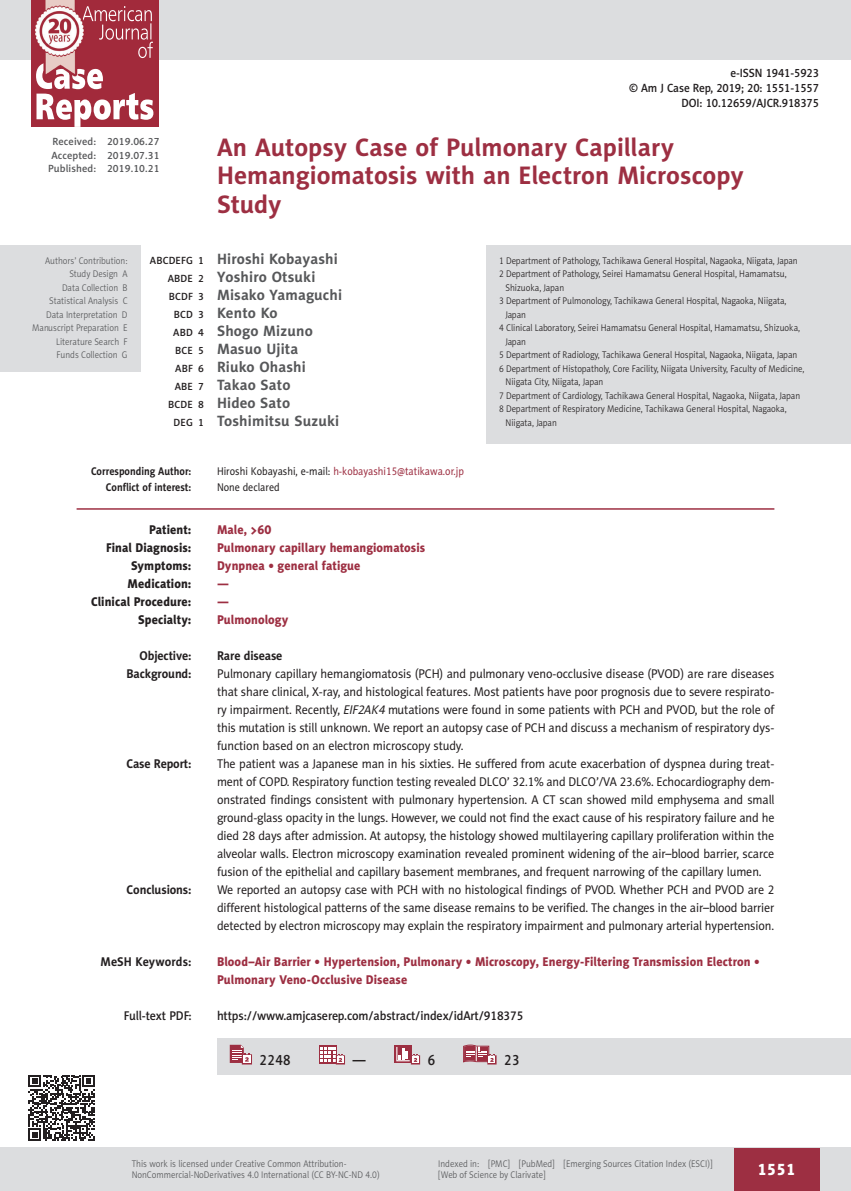
<style>
.page{position:relative;width:851px;height:1191px;background:#fff}
.page>*{position:absolute;margin:0;border:0;box-sizing:border-box;transform-origin:0 0}
.AJCR_Tytul{font:700 25.5px/28.5px "Naomi Sans EFN";color:#9d2f42}
.t1{font:16.5px "Naomi Sans EFN Heavy";color:#fff}
.AJCR_Autorzy{font:700 15px "Naomi Sans EFN";letter-spacing:.01em;color:#57585a}
.AJCR_dane{font:15px "Naomi Sans EFN Medium";letter-spacing:.03em;color:#231f20;scale:.9 1}
.AJCR_Summary_body{font:12.75px/18px "Naomi Sans EFN";letter-spacing:-.01em;color:#231f20;text-align:justify;scale:.95 1}
.AJCR_keywords{font:12.75px/18px "Naomi Sans EFN Heavy";letter-spacing:.005em;color:#9d2f42;scale:.95 1}
.AJCR_keywords-2{font:12.75px "Naomi Sans EFN Heavy";letter-spacing:.005em;color:#231f20;scale:.95 1}
.AJCR_full_text_pdf{font:12.75px "Naomi Sans EFN Medium";letter-spacing:-.01em;color:#231f20;scale:.95 1}
.AJCR_Summary_body-2{font:700 12.75px "Naomi Sans EFN";letter-spacing:-.01em;color:#231f20;scale:.95 1}
.AJCR_keywords-3{font:700 12.75px "Naomi Sans EFN";letter-spacing:.005em;color:#231f20;scale:.95 1}
.AJCR_full_text_pdf-2{font:12px "Naomi Sans EFN Medium";letter-spacing:-.01em;color:#231f20;scale:.95 1}
.AJCR_Adres{font:11.25px "Naomi Sans EFN";color:#9d2f42;scale:.9 1}
.AJCR_Adres-2{font:700 11.25px "Naomi Sans EFN";color:#231f20;scale:.9 1}
.AJCR_Adres-3{font:11.25px "Naomi Sans EFN";color:#231f20;scale:.9 1}
.t2{font:10.5px "Naomi Sans EFN Medium";letter-spacing:.01em;color:#57585a}
.AJCR_Afiliacja{font:9.75px/13.5px "Naomi Sans EFN Light";color:#231f20;scale:.9 1}
.t3{font:9.75px/11.2px "Naomi Sans EFN Light";color:#57585a;scale:.9 1}
.s1{font-family:"Naomi Sans EFN Medium";font-weight:400;font-size:10.5px;color:#231f20}
.s2{color:#231f20}
.s3{font-style:italic}
</style>
<div class="page">
<div style="left:217px;top:1038px;width:633px;height:36px;background:#dcdddf"></div>
<svg style="left:230px;top:1044px;width:22px;height:20px"></svg>
<div style="left:319px;top:1045px;width:17px;height:18px;background:#9d2f42"></div>
<svg style="left:320px;top:1046px;width:25px;height:18px"></svg>
<div style="left:394px;top:1045px;width:18px;height:18px;background:#9d2f42"></div>
<svg style="left:396px;top:1047px;width:24px;height:17px"></svg>
<svg style="left:463px;top:1044px;width:33px;height:20px"></svg>
<hr style="left:77px;top:508px;width:697px;height:2px;background:#9d2f42">
<div style="left:0;top:246px;width:140px;height:126px;background:#dcdddf"></div>
<div style="left:486px;top:246px;width:364px;height:198px;background:#dcdddf"></div>
<svg style="left:28px;top:1075px;width:67px;height:66px"></svg>
<div style="left:0;top:1148px;width:850px;height:43px;background:#dcdddf"></div>
<div style="left:733px;top:1147px;width:86px;height:43px;background:#9d2f42"></div>
<div style="left:0;top:0;width:850px;height:60px;background:#dcdddf"></div>
<img style="left:32px;top:0;width:127px;height:127px">
<img style="left:36px;top:63px;width:117px;height:64px">
<img style="left:82px;top:6px;width:70px;height:34px">
<p class="AJCR_full_text_pdf-2" style="left:730px;top:66px;width:95px">e-ISSN 1941-5923</p>
<p class="AJCR_full_text_pdf-2" style="left:629px;top:81px;width:201px">© Am J Case Rep, 2019; 20: 1551-1557</p>
<p class="AJCR_full_text_pdf-2" style="left:681px;top:96px;width:146px">DOI: 10.12659/AJCR.918375</p>
<p class="AJCR_Tytul" style="left:217px;top:133px;width:528px">An Autopsy Case of Pulmonary Capillary<br>Hemangiomatosis with an Electron Microscopy<br>Study</p>
<p class="AJCR_Autorzy" style="left:150px;top:250px;width:189px"><span class="s1">ABCDEFG 1</span> Hiroshi Kobayashi</p>
<p class="AJCR_Autorzy" style="left:168px;top:268px;width:149px"><span class="s1">ABDE 2</span> Yoshiro Otsuki</p>
<p class="AJCR_Autorzy" style="left:169px;top:286px;width:175px"><span class="s1">BCDF 3</span> Misako Yamaguchi</p>
<p class="AJCR_Autorzy" style="left:174px;top:304px;width:105px"><span class="s1">BCD 3</span> Kento Ko</p>
<p class="AJCR_Autorzy" style="left:173px;top:322px;width:141px"><span class="s1">ABD 4</span> Shogo Mizuno</p>
<p class="AJCR_Autorzy" style="left:175px;top:340px;width:124px"><span class="s1">BCE 5</span> Masuo Ujita</p>
<p class="AJCR_Autorzy" style="left:175px;top:358px;width:132px"><span class="s1">ABF 6</span> Riuko Ohashi</p>
<p class="AJCR_Autorzy" style="left:175px;top:376px;width:117px"><span class="s1">ABE 7</span> Takao Sato</p>
<p class="AJCR_Autorzy" style="left:168px;top:394px;width:123px"><span class="s1">BCDE 8</span> Hideo Sato</p>
<p class="AJCR_Autorzy" style="left:174px;top:412px;width:167px"><span class="s1">DEG 1</span> Toshimitsu Suzuki</p>
<p class="t2" style="left:52px;top:136px;width:109px">Received: 2019.06.27</p>
<p class="t2" style="left:51px;top:149px;width:110px">Accepted: 2019.07.31</p>
<p class="t2" style="left:48px;top:163px;width:113px">Published: 2019.10.21</p>
<p class="t3" style="left:45px;top:255px;width:93px">Authors’ Contribution:</p>
<p class="t3" style="left:69px;top:268px;width:66px">Study Design A</p>
<p class="t3" style="left:62px;top:282px;width:74px">Data Collection B</p>
<p class="t3" style="left:49px;top:295px;width:89px">Statistical Analysis C</p>
<p class="t3" style="left:46px;top:309px;width:92px">Data Interpretation D</p>
<p class="t3" style="left:32px;top:322px;width:107px">Manuscript Preparation E</p>
<p class="t3" style="left:56px;top:336px;width:81px">Literature Search F</p>
<p class="t3" style="left:57px;top:349px;width:80px">Funds Collection G</p>
<p class="AJCR_Afiliacja" style="left:499px;top:254px;width:333px">1 Department of Pathology, Tachikawa General Hospital, Nagaoka, Niigata, Japan</p>
<p class="AJCR_Afiliacja" style="left:505px;top:267px;width:314px;text-indent:-6px">2 Department of Pathology, Seirei Hamamatsu General Hospital, Hamamatsu,<br>Shizuoka, Japan</p>
<p class="AJCR_Afiliacja" style="left:505px;top:294px;width:314px;text-indent:-6px">3 Department of Pulmonology, Tachikawa General Hospital, Nagaoka, Niigata,<br>Japan</p>
<p class="AJCR_Afiliacja" style="left:505px;top:321px;width:329px;text-indent:-6px">4 Clinical Laboratory, Seirei Hamamatsu General Hospital, Hamamatsu, Shizuoka,<br>Japan</p>
<p class="AJCR_Afiliacja" style="left:499px;top:348px;width:333px">5 Department of Radiology, Tachikawa General Hospital, Nagaoka, Niigata, Japan</p>
<p class="AJCR_Afiliacja" style="left:505px;top:362px;width:333px;text-indent:-6px">6 Department of Histopatholy, Core Facility, Niigata University, Faculty of Medicine,<br>Niigata City, Niigata, Japan</p>
<p class="AJCR_Afiliacja" style="left:499px;top:389px;width:336px">7 Department of Cardiology, Tachikawa General Hospital, Nagaoka, Niigata, Japan</p>
<p class="AJCR_Afiliacja" style="left:505px;top:402px;width:314px;text-indent:-6px">8 Department of Respiratory Medicine, Tachikawa General Hospital, Nagaoka,<br>Niigata, Japan</p>
<p class="AJCR_Adres-2" style="left:91px;top:465px;width:113px">Corresponding Author:</p>
<p class="AJCR_Adres" style="left:217px;top:465px;width:276px"><span class="s2">Hiroshi Kobayashi, e-mail:</span> h-kobayashi15@tatikawa.or.jp</p>
<p class="AJCR_Adres-2" style="left:106px;top:481px;width:97px">Conflict of interest:</p>
<p class="AJCR_Adres-3" style="left:217px;top:481px;width:71px">None declared</p>
<p class="AJCR_keywords-2" style="left:149px;top:522px;width:46px">Patient:</p>
<p class="AJCR_keywords" style="left:217px;top:520px;width:59px">Male, &gt;60</p>
<p class="AJCR_keywords-2" style="left:106px;top:540px;width:91px">Final Diagnosis:</p>
<p class="AJCR_keywords" style="left:217px;top:538px;width:221px">Pulmonary capillary hemangiomatosis</p>
<p class="AJCR_keywords-2" style="left:131px;top:558px;width:65px">Symptoms:</p>
<p class="AJCR_keywords" style="left:217px;top:556px;width:153px">Dynpnea • general fatigue</p>
<p class="AJCR_keywords-2" style="left:128px;top:576px;width:69px">Medication:</p>
<p class="AJCR_keywords" style="left:217px;top:574px;width:14px">—</p>
<p class="AJCR_keywords-2" style="left:91px;top:594px;width:107px">Clinical Procedure:</p>
<p class="AJCR_keywords" style="left:217px;top:592px;width:14px">—</p>
<p class="AJCR_keywords-2" style="left:138px;top:612px;width:58px">Specialty:</p>
<p class="AJCR_keywords" style="left:217px;top:610px;width:77px">Pulmonology</p>
<p class="AJCR_Summary_body-2" style="left:139px;top:648px;width:56px">Objective:</p>
<p class="AJCR_Summary_body-2" style="left:217px;top:648px;width:70px">Rare disease</p>
<p class="AJCR_Summary_body-2" style="left:126px;top:666px;width:70px">Background:</p>
<p class="AJCR_Summary_body" style="left:217px;top:665px;width:588px">Pulmonary capillary hemangiomatosis (PCH) and pulmonary veno-occlusive disease (PVOD) are rare diseases that share clinical, X-ray, and histological features. Most patients have poor prognosis due to severe respirato&shy;ry impairment. Recently, <span class="s3">EIF2AK4</span> mutations were found in some patients with PCH and PVOD, but the role of this mutation is still unknown. We report an autopsy case of PCH and discuss a mechanism of respiratory dys&shy;function based on an electron microscopy study.</p>
<p class="AJCR_Summary_body-2" style="left:126px;top:756px;width:70px">Case Report:</p>
<p class="AJCR_Summary_body" style="left:217px;top:755px;width:588px">The patient was a Japanese man in his sixties. He suffered from acute exacerbation of dyspnea during treat&shy;ment of COPD. Respiratory function testing revealed DLCO’ 32.1% and DLCO’/VA 23.6%. Echocardiography dem&shy;onstrated findings consistent with pulmonary hypertension. A CT scan showed mild emphysema and small ground-glass opacity in the lungs. However, we could not find the exact cause of his respiratory failure and he died 28 days after admission. At autopsy, the histology showed multilayering capillary proliferation within the alveolar walls. Electron microscopy examination revealed prominent widening of the air–blood barrier, scarce fusion of the epithelial and capillary basement membranes, and frequent narrowing of the capillary lumen.</p>
<p class="AJCR_Summary_body-2" style="left:127px;top:882px;width:70px">Conclusions:</p>
<p class="AJCR_Summary_body" style="left:217px;top:881px;width:588px">We reported an autopsy case with PCH with no histological findings of PVOD. Whether PCH and PVOD are 2 different histological patterns of the same disease remains to be verified. The changes in the air–blood barrier detected by electron microscopy may explain the respiratory impairment and pulmonary arterial hypertension.</p>
<p class="AJCR_keywords-3" style="left:100px;top:954px;width:97px">MeSH Keywords:</p>
<p class="AJCR_keywords" style="left:217px;top:952px;width:573px">Blood–Air Barrier • Hypertension, Pulmonary • Microscopy, Energy-Filtering Transmission Electron •<br>Pulmonary Veno-Occlusive Disease</p>
<p class="AJCR_full_text_pdf" style="left:124px;top:1008px;width:73px">Full-text PDF:</p>
<p class="AJCR_full_text_pdf" style="left:217px;top:1008px;width:324px">https://www.amjcaserep.com/abstract/index/idArt/918375</p>
<p class="AJCR_dane" style="left:259px;top:1050px;width:36px">2248</p>
<p class="AJCR_dane" style="left:352px;top:1050px;width:16px">—</p>
<p class="AJCR_dane" style="left:427px;top:1050px;width:10px">6</p>
<p class="AJCR_dane" style="left:504px;top:1050px;width:19px">23</p>
<p class="t3" style="left:132px;top:1158px;width:277px">This work is licensed under Creative Common Attribution-<br>NonCommercial-NoDerivatives 4.0 International (CC BY-NC-ND 4.0)</p>
<p class="t3" style="left:438px;top:1158px;width:306px">Indexed in: [PMC] [PubMed] [Emerging Sources Citation Index (ESCI)] [Web of Science by Clarivate]</p>
<p class="t1" style="left:757px;top:1159px;width:40px">1551</p>
</div>
